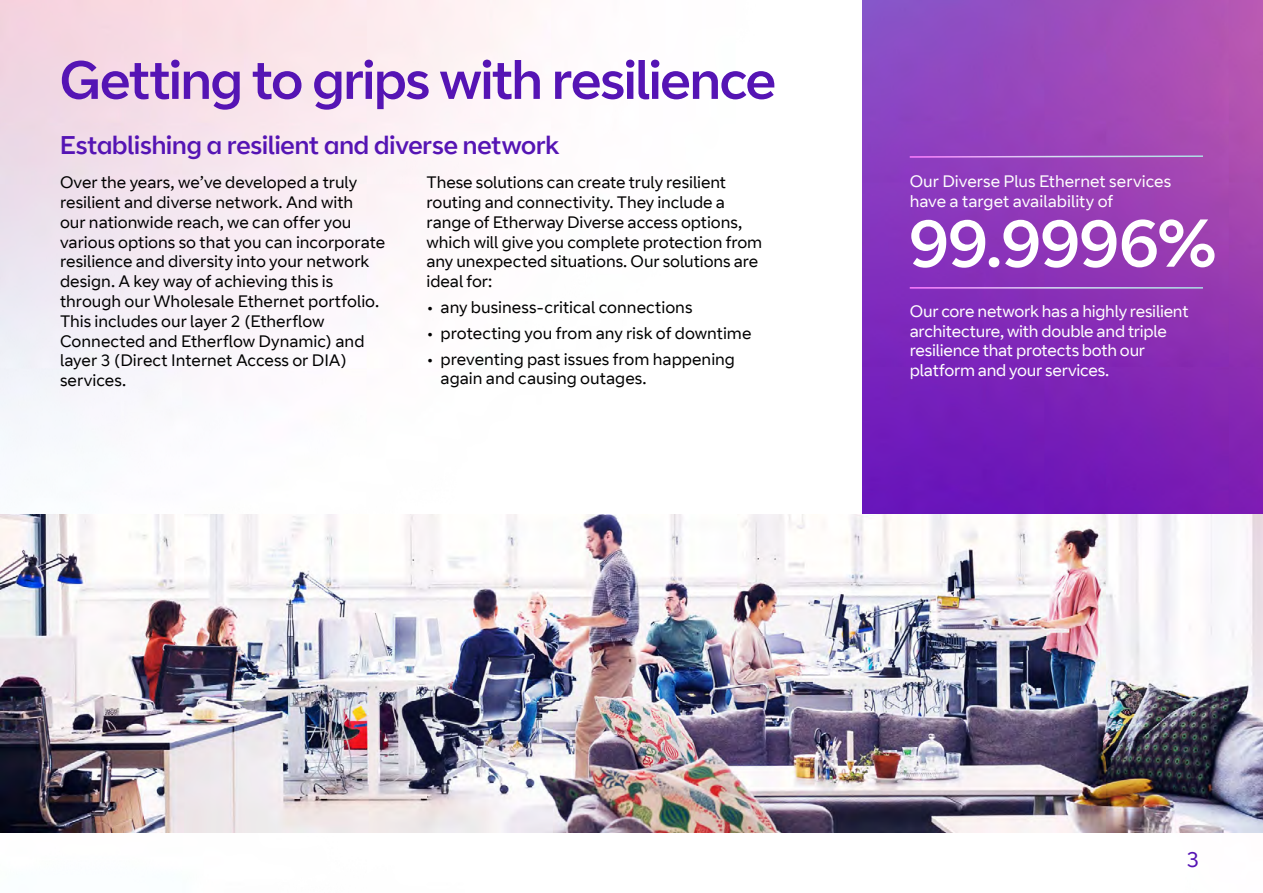
<style>
.page{position:relative;width:1263px;height:893px;background:#fff}
.page>*{position:absolute;margin:0;border:0;box-sizing:border-box;transform-origin:0 0}
.t1{font:67.5px "BT Curve Headline";letter-spacing:-.005em;color:#fff}
.t2{font:54px "BT Curve Headline";letter-spacing:-.02em;color:#5514b4}
.t3{font:25.5px "BT Curve Headline";color:#5514b4}
.t4{font:21.6px "BT Curve";color:#5514b4}
.t5{font:16.5px/19.8px "BT Curve";color:#000}
.t6{font:16.5px/19.8px "BT Curve";letter-spacing:-.015em;color:#fff}
</style>
<div class="page">
<img style="left:862px;top:0;width:401px;height:514px">
<img style="left:0;top:514px;width:1263px;height:319px">
<hr style="left:910px;top:287px;width:293px;height:2px;background:#fff">
<svg style="left:908px;top:155px;width:296px;height:3px"></svg>
<h2 class="t2" style="left:60px;top:48px;width:717px">Getting to grips with resilience</h2>
<h3 class="t3" style="left:60px;top:129px;width:501px">Establishing a resilient and diverse network</h3>
<p class="t5" style="left:60px;top:173px;width:327px">Over the years, we’ve developed a truly resilient and diverse network. And with<br>our nationwide reach, we can offer you various options so that you can incorporate resilience and diversity into your network design. A key way of achieving this is through our Wholesale Ethernet portfolio.<br>This includes our layer 2 (Etherflow Connected and Etherflow Dynamic) and layer 3 (Direct Internet Access or DIA) services.</p>
<p class="t5" style="left:427px;top:173px;width:337px">These solutions can create truly resilient routing and connectivity. They include a range of Etherway Diverse access options, which will give you complete protection from any unexpected situations. Our solutions are ideal for:</p>
<p class="t5" style="left:427px;top:298px;width:267px">• any business-critical connections</p>
<p class="t5" style="left:427px;top:324px;width:326px">• protecting you from any risk of downtime</p>
<p class="t5" style="left:441px;top:350px;width:296px;text-indent:-14px">• preventing past issues from happening again and causing outages.</p>
<p class="t6" style="left:910px;top:172px;width:263px">Our Diverse Plus Ethernet services have a target availability of</p>
<h1 class="t1" style="left:910px;top:203px;width:310px">99.9996%</h1>
<p class="t6" style="left:910px;top:302px;width:280px">Our core network has a highly resilient architecture, with double and triple resilience that protects both our platform and your services.</p>
<h3 class="t4" style="left:1186px;top:846px;width:15px">3</h3>
</div>
